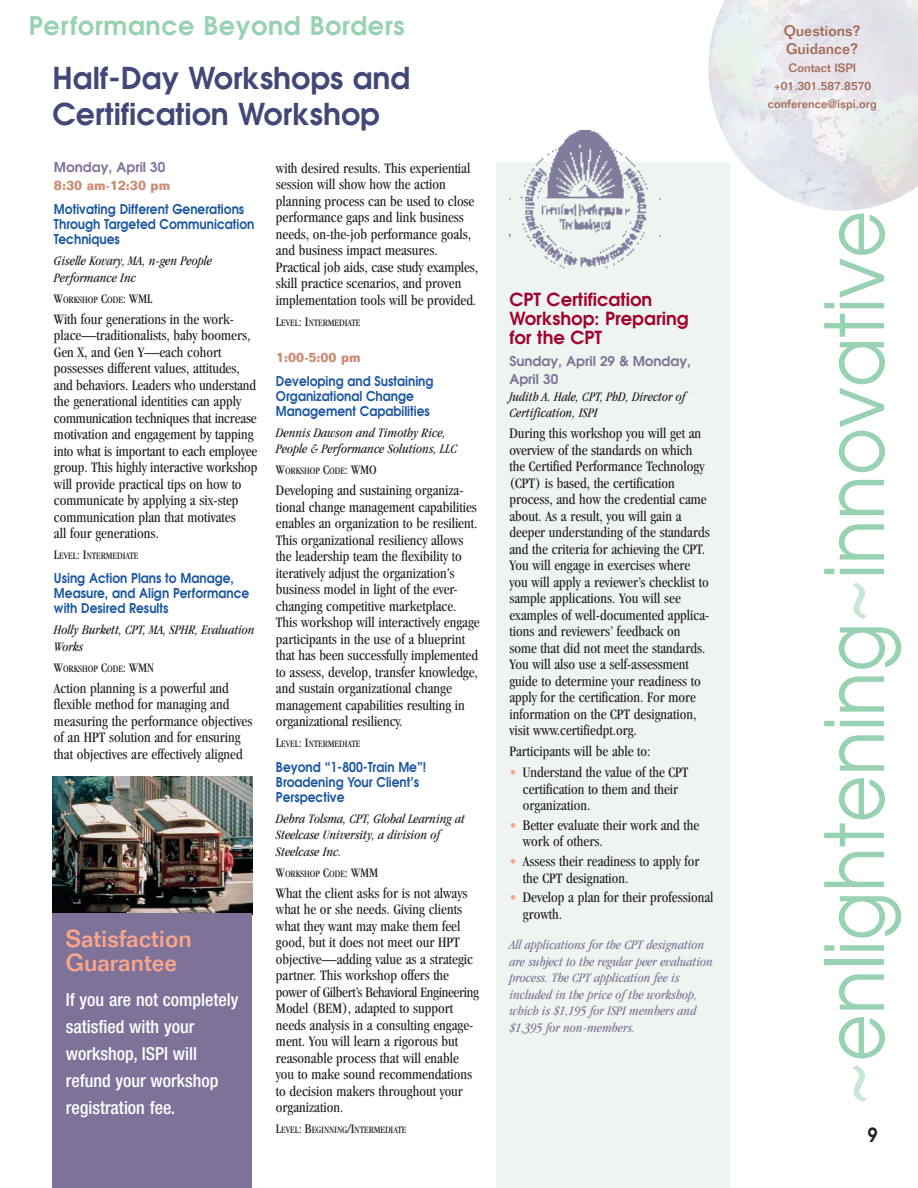
<style>
.page{position:relative;width:918px;height:1188px;background:#fff}
.page>*{position:absolute;margin:0;border:0;box-sizing:border-box;transform-origin:0 0}
.t1{font:80.85px "Avant Garde";color:#98d2b2;scale:.9 1}
.t2{font:600 30px/36px "Avant Garde";color:#414877}
.t3{font:600 25.5px "Avant Garde";letter-spacing:.02em;color:#98d2b2}
.t4{font:500 24px/24px "Folio";color:#f8a58c}
.t5{font:600 19.5px "Avant Garde";color:#231f20;scale:.9 1}
.t6{font:500 condensed 18px/27px "Helvetica Neue";color:#fff}
.t7{font:600 18px/18.8px "Avant Garde";color:#a20231}
.t8{font:condensed 15px/16.5px "Garamond";color:#231f20}
.t9{font:500 15px/18px "Folio";color:#a36c59}
.t10{font:italic condensed 13.5px/16.5px "Garamond";color:#231f20}
.t11{font:600 13.5px/15px "Avant Garde";color:#1d58a0;scale:.9 1}
.t12{font:italic condensed 13.5px/16.5px "Garamond";color:#7f7299}
.t13{font:600 13.5px/18px "Avant Garde";color:#7f7299}
.t14{font:700 13.5px "Folio";color:#ce8b74;scale:.9 1}
.t15{font:500 12px/18px "Folio";color:#a36c59;text-align:center}
.t16{font:condensed 10.2px "Garamond";color:#231f20}
.s1{font-size:13.5px}
.s2{color:#f8a58c}
.s3{color:#cae7d6}
</style>
<div class="page">
<div style="left:496px;top:163px;width:234px;height:1025px;background:#eef5f0"></div>
<img style="left:708px;top:0;width:210px;height:211px">
<img style="left:509px;top:130px;width:152px;height:139px">
<img style="left:53px;top:776px;width:199px;height:137px">
<div style="left:53px;top:913px;width:199px;height:275px;background:#7f7299"></div>
<h3 class="t3" style="left:29px;top:16px;width:378px">Performance Beyond Borders</h3>
<h2 class="t2" style="left:53px;top:62px;width:359px">Half-Day Workshops and<br>Certification Workshop</h2>
<p class="t13" style="left:54px;top:159px;width:113px">Monday, April 30</p>
<p class="t14" style="left:54px;top:180px;width:131px">8:30 am-12:30 pm</p>
<p class="t11" style="left:54px;top:203px;width:224px">Motivating Different Generations<br>Through Targeted Communication<br>Techniques</p>
<p class="t10" style="left:54px;top:254px;width:160px">Giselle Kovary, MA, n-gen People<br>Performance Inc</p>
<p class="t16" style="left:54px;top:295px;width:100px"><span class="s1">W</span>ORKSHOP <span class="s1">C</span>ODE<span class="s1">: WML</span></p>
<p class="t8" style="left:54px;top:312px;width:205px">With four generations in the work&shy;place—traditionalists, baby boomers, Gen X, and Gen Y—each cohort possesses different values, attitudes, and behaviors. Leaders who understand the generational identities can apply communication techniques that increase motivation and engagement by tapping into what is important to each employee group. This highly interactive workshop will provide practical tips on how to communicate by applying a six-step communication plan that motivates<br>all four generations.</p>
<p class="t16" style="left:54px;top:552px;width:86px"><span class="s1">L</span>EVEL<span class="s1">: I</span>NTERMEDIATE</p>
<p class="t11" style="left:54px;top:572px;width:219px">Using Action Plans to Manage,<br>Measure, and Align Performance with Desired Results</p>
<p class="t10" style="left:54px;top:623px;width:202px">Holly Burkett, CPT, MA, SPHR, Evaluation<br>Works</p>
<p class="t16" style="left:54px;top:665px;width:101px"><span class="s1">W</span>ORKSHOP <span class="s1">C</span>ODE<span class="s1">: WMN</span></p>
<p class="t8" style="left:54px;top:681px;width:200px">Action planning is a powerful and flexible method for managing and measuring the performance objectives of an HPT solution and for ensuring that objectives are effectively aligned</p>
<h3 class="t4" style="left:66px;top:928px;width:127px">Satisfaction<br>Guarantee</h3>
<p class="t6" style="left:66px;top:988px;width:174px">If you are not completely satisfied with your workshop, ISPI will refund your workshop registration fee.</p>
<p class="t8" style="left:276px;top:161px;width:204px">with desired results. This experiential session will show how the action planning process can be used to close performance gaps and link business needs, on-the-job performance goals, and business impact measures.<br>Practical job aids, case study examples, skill practice scenarios, and proven implementation tools will be provided.</p>
<p class="t16" style="left:276px;top:318px;width:86px"><span class="s1">L</span>EVEL<span class="s1">: I</span>NTERMEDIATE</p>
<p class="t14" style="left:276px;top:352px;width:96px">1:00-5:00 pm</p>
<p class="t11" style="left:276px;top:375px;width:177px">Developing and Sustaining<br>Organizational Change<br>Management Capabilities</p>
<p class="t10" style="left:276px;top:425px;width:183px">Dennis Dawson and Timothy Rice,<br>People &amp; Performance Solutions, LLC</p>
<p class="t16" style="left:276px;top:467px;width:102px"><span class="s1">W</span>ORKSHOP <span class="s1">C</span>ODE<span class="s1">: WMO</span></p>
<p class="t8" style="left:276px;top:484px;width:205px">Developing and sustaining organiza&shy;tional change management capabilities enables an organization to be resilient.<br>This organizational resiliency allows the leadership team the flexibility to iteratively adjust the organization’s business model in light of the ever&shy;changing competitive marketplace.<br>This workshop will interactively engage participants in the use of a blueprint that has been successfully implemented to assess, develop, transfer knowledge, and sustain organizational change management capabilities resulting in organizational resiliency.</p>
<p class="t16" style="left:276px;top:740px;width:86px"><span class="s1">L</span>EVEL<span class="s1">: I</span>NTERMEDIATE</p>
<p class="t11" style="left:276px;top:760px;width:169px">Beyond “1-800-Train Me”!<br>Broadening Your Client’s<br>Perspective</p>
<p class="t10" style="left:276px;top:811px;width:190px">Debra Tolsma, CPT, Global Learning at<br>Steelcase University, a division of<br>Steelcase Inc.</p>
<p class="t16" style="left:276px;top:869px;width:104px"><span class="s1">W</span>ORKSHOP <span class="s1">C</span>ODE<span class="s1">: WMM</span></p>
<p class="t8" style="left:276px;top:886px;width:204px">What the client asks for is not always what he or she needs. Giving clients what they want may make them feel good, but it does not meet our HPT objective—adding value as a strategic partner. This workshop offers the power of Gilbert’s Behavioral Engineering Model (BEM), adapted to support needs analysis in a consulting engage&shy;ment. You will learn a rigorous but reasonable process that will enable you to make sound recommendations to decision makers throughout your organization.</p>
<p class="t16" style="left:276px;top:1126px;width:132px"><span class="s1">L</span>EVEL<span class="s1">: B</span>EGINNING<span class="s1">/I</span>NTERMEDIATE</p>
<p class="t7" style="left:509px;top:292px;width:181px">CPT Certification<br>Workshop: Preparing for the CPT</p>
<p class="t13" style="left:509px;top:353px;width:183px">Sunday, April 29 &amp; Monday,<br>April 30</p>
<p class="t10" style="left:509px;top:389px;width:178px">Judith A. Hale, CPT, PhD, Director of<br>Certification, ISPI</p>
<p class="t8" style="left:509px;top:426px;width:202px">During this workshop you will get an overview of the standards on which the Certified Performance Technology (CPT) is based, the certification process, and how the credential came about. As a result, you will gain a deeper understanding of the standards and the criteria for achieving the CPT.<br>You will engage in exercises where you will apply a reviewer’s checklist to sample applications. You will see examples of well-documented applica&shy;tions and reviewers’ feedback on some that did not meet the standards.<br>You will also use a self-assessment guide to determine your readiness to apply for the certification. For more information on the CPT designation, visit www.certifiedpt.org.</p>
<p class="t8" style="left:509px;top:744px;width:143px">Participants will be able to:</p>
<p class="t8" style="left:523px;top:765px;width:167px;text-indent:-14px"><span class="s2">•</span> Understand the value of the CPT certification to them and their organization.</p>
<p class="t8" style="left:523px;top:818px;width:178px;text-indent:-14px"><span class="s2">•</span> Better evaluate their work and the work of others.</p>
<p class="t8" style="left:523px;top:854px;width:178px;text-indent:-14px"><span class="s2">•</span> Assess their readiness to apply for the CPT designation.</p>
<p class="t8" style="left:523px;top:891px;width:192px;text-indent:-14px"><span class="s2">•</span> Develop a plan for their professional growth.</p>
<p class="t12" style="left:509px;top:938px;width:205px">All applications for the CPT designation are subject to the regular peer evaluation process. The CPT application fee is included in the price of the workshop, which is $1,195 for ISPI members and $1,395 for non-members.</p>
<p class="t9" style="left:784px;top:23px;width:79px">Questions?<br>Guidance?</p>
<p class="t15" style="left:768px;top:60px;width:110px">Contact ISPI +01.301.587.8570 conference@ispi.org</p>
<h1 class="t1" style="left:824px;top:1106px;width:996px;rotate:-90deg"><span class="s3">~</span>enlightening<span class="s3">~</span>innovative</h1>
<h3 class="t5" style="left:868px;top:1127px;width:12px">9</h3>
</div>
